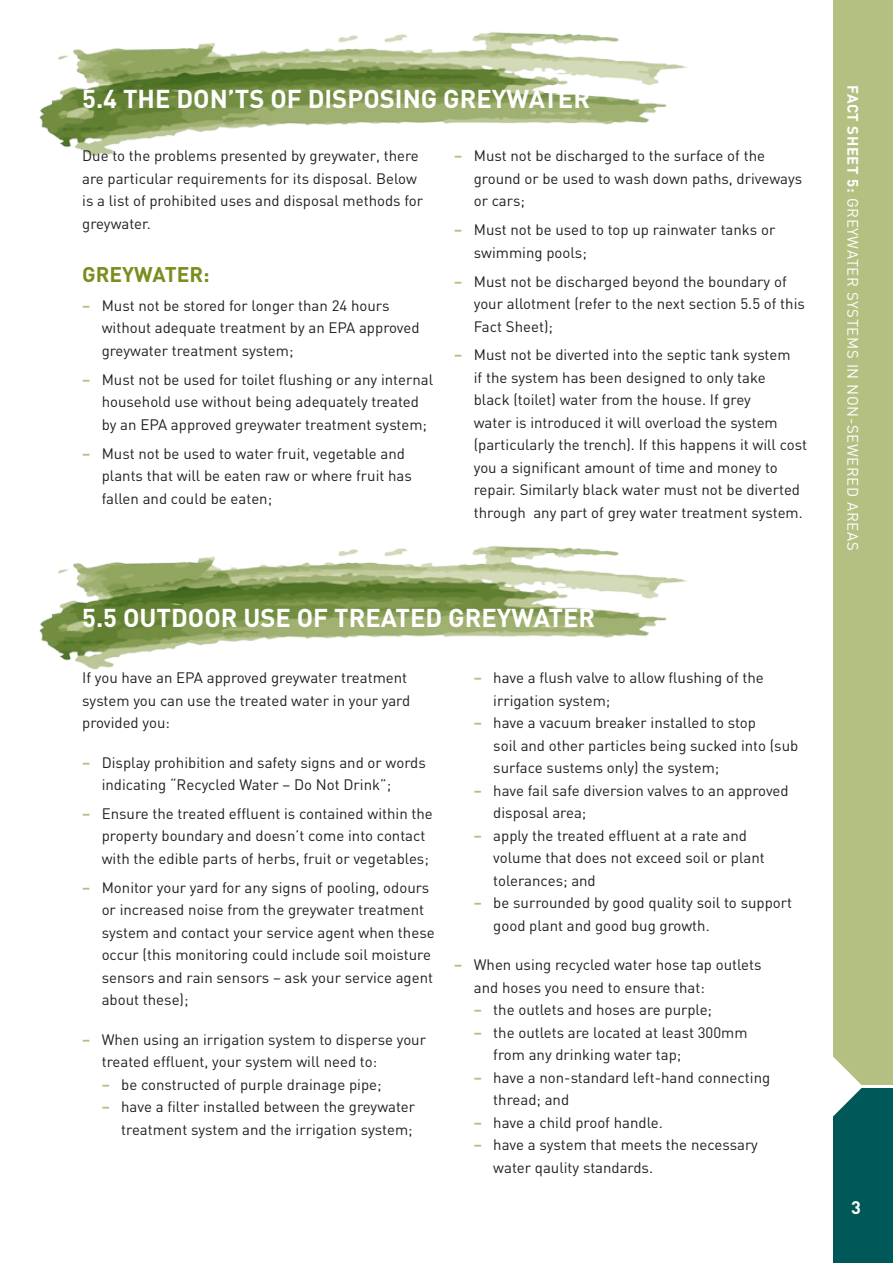
<style>
.page{position:relative;width:893px;height:1263px;background:#fff}
.page>*{position:absolute;margin:0;border:0;box-sizing:border-box;transform-origin:0 0}
.t1{font:700 25.5px "DIN";color:#fff}
.t2{font:700 21px "DIN";color:#788e1d}
.t3{font:700 18px "DIN";color:#fff}
.t4{font:15px/22.5px "DIN";color:#231f20}
.t5{font:15px "DIN";letter-spacing:.04em;color:#fff}
.s1{font-weight:700;color:#b4c082}
.s2{font-weight:700}
</style>
<div class="page">
<div style="left:833px;top:0;width:60px;height:1084px;background:#b4c082"></div>
<div style="left:833px;top:1089px;width:60px;height:174px;background:#005958"></div>
<svg style="left:833px;top:1056px;width:29px;height:61px"></svg>
<img style="left:39px;top:31px;width:648px;height:125px">
<img style="left:39px;top:545px;width:648px;height:124px">
<h1 class="t1" style="left:82px;top:82px;width:509px">5.4 THE DON’TS OF DISPOSING GREYWATER</h1>
<p class="t4" style="left:82px;top:144px;width:342px">D ue to the problems presented by greywater, there are particular requirements for its disposal. Below is a list of prohibited uses and disposal methods for greywater.</p>
<h2 class="t2" style="left:82px;top:261px;width:129px">GREYWATER:</h2>
<p class="t4" style="left:102px;top:294px;width:319px;text-indent:-19px"><span class="s1">–</span> M ust not be stored for longer than 24 hours without adequate treatment by an EPA approved greywater treatment system;</p>
<p class="t4" style="left:102px;top:368px;width:333px;text-indent:-20px"><span class="s1">–</span> M ust not be used for toilet flushing or any internal household use without being adequately treated by an E PA approved greywater treatment system;</p>
<p class="t4" style="left:102px;top:442px;width:312px;text-indent:-20px"><span class="s1">–</span> M ust not be used to water fruit, vegetable and plants that will be eaten raw or where fruit has fallen and could be eaten;</p>
<p class="t4" style="left:474px;top:144px;width:330px;text-indent:-20px"><span class="s1">–</span> M ust not be discharged to the surface of the ground or be used to wash down paths, driveways or cars;</p>
<p class="t4" style="left:474px;top:218px;width:303px;text-indent:-20px"><span class="s1">–</span> M ust not be used to top up rainwater tanks or swimming pools;</p>
<p class="t4" style="left:474px;top:270px;width:333px;text-indent:-20px"><span class="s1">–</span> M ust not be discharged beyond the boundary of your allotment (refer to the next section 5.5 of this<br>Fact Sheet);</p>
<p class="t4" style="left:474px;top:343px;width:335px;text-indent:-20px"><span class="s1">–</span> M ust not be diverted into the septic tank system<br>if the system has been designed to only take<br>black (toilet) water from the house. If grey<br>water is introduced it will overload the system (particularly the trench). If this happens it will cost you a significant amount of time and money to repair. Similarly black water must not be diverted through any part of grey water treatment system.</p>
<h1 class="t1" style="left:82px;top:601px;width:514px">5.5 OUTDOOR USE OF TREATED GREYWATER</h1>
<p class="t4" style="left:82px;top:666px;width:330px">If you have an E PA approved greywater treatment system you can use the treated water in your yard provided you:</p>
<p class="t4" style="left:102px;top:751px;width:326px;text-indent:-20px"><span class="s1">–</span> Display prohibition and safety signs and or words indicating “Recycled Water – Do N ot Drink”;</p>
<p class="t4" style="left:102px;top:802px;width:333px;text-indent:-20px"><span class="s1">–</span> Ensure the treated effluent is contained within the property boundary and doesn’t come into contact with the edible parts of herbs, fruit or vegetables;</p>
<p class="t4" style="left:102px;top:876px;width:334px;text-indent:-20px"><span class="s1">–</span> Monitor your yard for any signs of pooling, odours or increased noise from the greywater treatment system and contact your service agent when these occur (this monitoring could include soil moisture sensors and rain sensors – ask your service agent about these);</p>
<p class="t4" style="left:102px;top:1028px;width:326px;text-indent:-20px"><span class="s1">–</span> When using an irrigation system to disperse your treated effluent, your system will need to:</p>
<p class="t4" style="left:102px;top:1073px;width:281px"><span class="s1">–</span> be constructed of purple drainage pipe;</p>
<p class="t4" style="left:102px;top:1095px;width:315px;text-align:right"><span class="s1">–</span> have a filter installed between the greywater treatment system and the irrigation system;</p>
<p class="t4" style="left:493px;top:666px;width:272px;text-indent:-20px"><span class="s1">–</span> have a flush valve to allow flushing of the irrigation system;</p>
<p class="t4" style="left:493px;top:711px;width:307px;text-indent:-20px"><span class="s1">–</span> have a vacuum breaker installed to stop<br>soil and other particles being sucked into (sub surface sustems only) the system;</p>
<p class="t4" style="left:493px;top:779px;width:297px;text-indent:-20px"><span class="s1">–</span> have fail safe diversion valves to an approved disposal area;</p>
<p class="t4" style="left:493px;top:824px;width:273px;text-indent:-19px"><span class="s1">–</span> apply the treated effluent at a rate and volume that does not exceed soil or plant tolerances; and</p>
<p class="t4" style="left:493px;top:891px;width:300px;text-indent:-20px"><span class="s1">–</span> be surrounded by good quality soil to support good plant and good bug growth.</p>
<p class="t4" style="left:474px;top:953px;width:289px;text-indent:-20px"><span class="s1">–</span> When using recycled water hose tap outlets and hoses you need to ensure that:</p>
<p class="t4" style="left:474px;top:998px;width:240px"><span class="s1">–</span> the outlets and hoses are purple;</p>
<p class="t4" style="left:493px;top:1021px;width:256px;text-indent:-20px"><span class="s1">–</span> the outlets are located at least 300mm from any drinking water tap;</p>
<p class="t4" style="left:493px;top:1066px;width:278px;text-indent:-20px"><span class="s1">–</span> have a non-standard left-hand connecting thread; and</p>
<p class="t4" style="left:474px;top:1111px;width:190px"><span class="s1">–</span> have a child proof handle.</p>
<p class="t4" style="left:493px;top:1133px;width:266px;text-indent:-20px"><span class="s1">–</span> have a system that meets the necessary water qaulity standards.</p>
<p class="t5" style="left:862px;top:85px;width:465px;rotate:90deg"><span class="s2">FACT SHEET 5:</span> Greywater Systems in N on-Sewered Areas</p>
<p class="t3" style="left:851px;top:1196px;width:11px">3</p>
</div>
